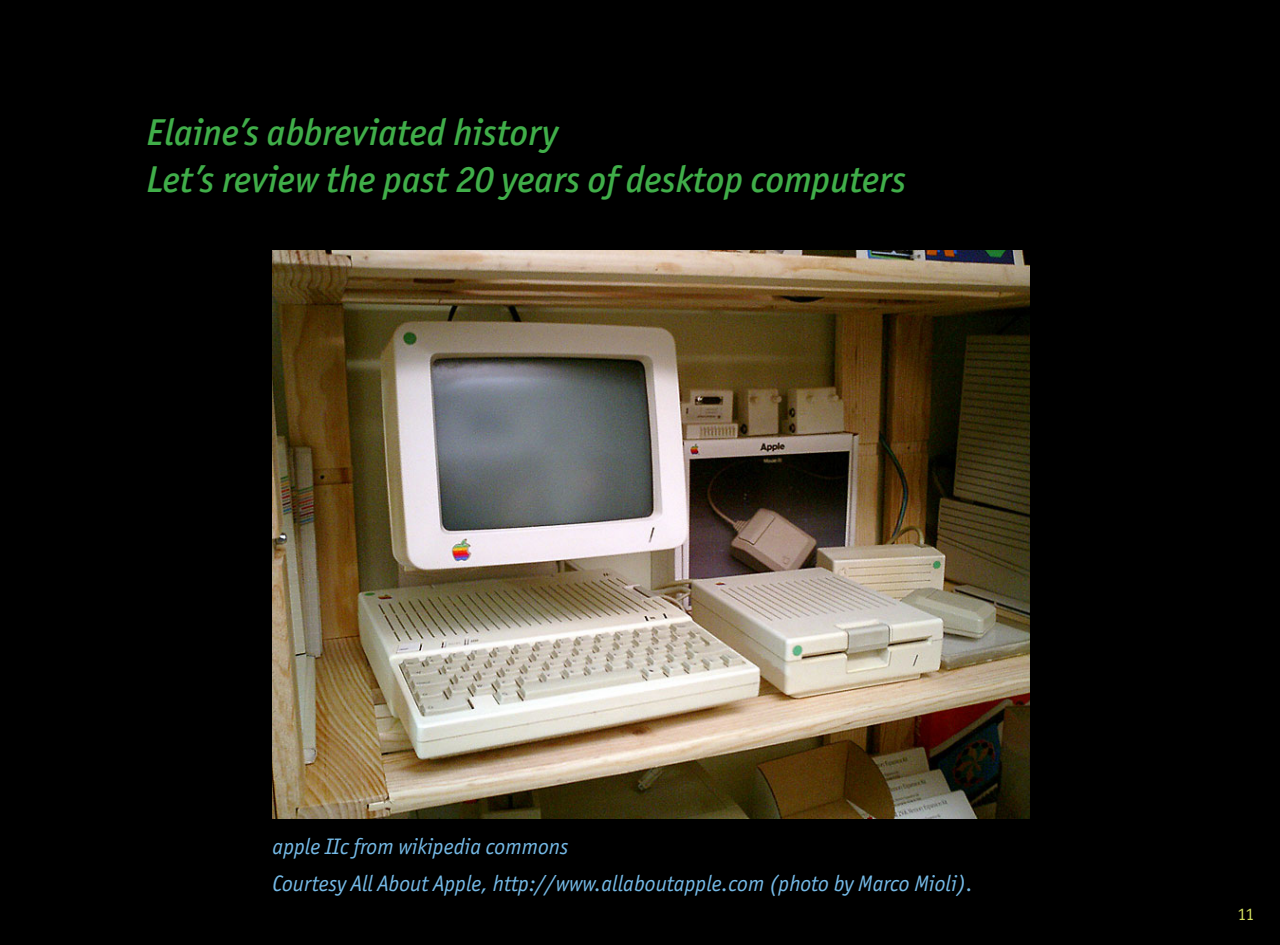
<style>
.page{position:relative;width:1280px;height:945px;background:#000}
.page>*{position:absolute;margin:0;border:0;box-sizing:border-box;transform-origin:0 0}
.t1{font:italic 500 37.5px/47.5px "Officina Sans ITC Std";color:#40ae49}
.t2{font:italic 22.5px/37.5px "Officina Sans ITC Std";color:#75bae7}
.t3{font:17.5px "Officina Sans ITC Std";color:#d4e05f}
</style>
<div class="page">
<img style="left:272px;top:250px;width:758px;height:568px">
<h1 class="t1" style="left:147px;top:108px;width:761px">Elaine’s abbreviated history<br>Let’s review the past 20 years of desktop computers</h1>
<p class="t2" style="left:272px;top:828px;width:702px">apple IIc from wikipedia commons<br>Courtesy All About Apple, http://www.allaboutapple.com (photo by Marco Mioli).</p>
<p class="t3" style="left:1238px;top:904px;width:18px">11</p>
</div>
